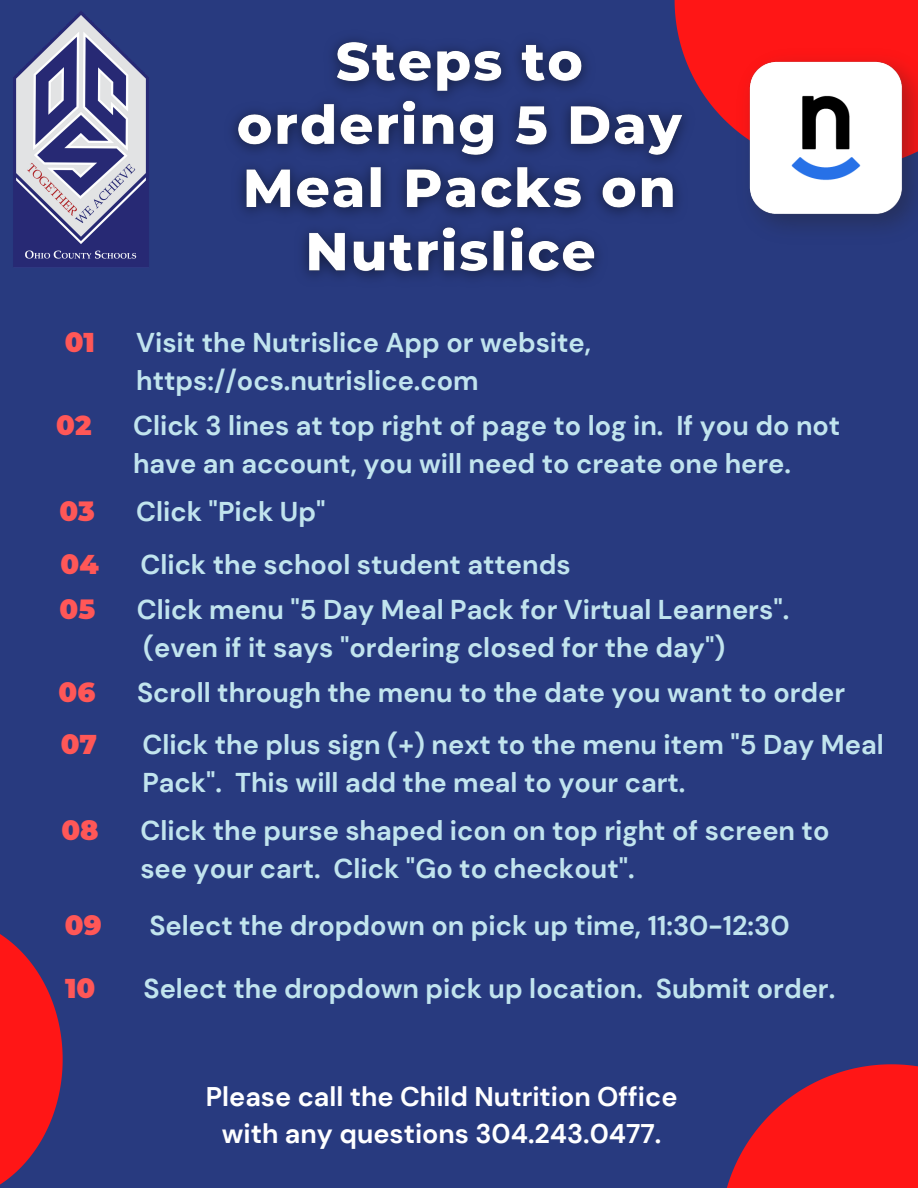
<style>
.page{position:relative;width:918px;height:1188px;background:#283a7f}
.page>*{position:absolute;margin:0;border:0;box-sizing:border-box;transform-origin:0 0}
.t1{font:700 27.15px/37.8px "DM Sans";color:#c1e4ee}
.t2{font:900 27.15px "Montserrat";color:#ff5757}
.t3{font:700 27px/37px "DM Sans";color:#fff;text-align:center}
</style>
<div class="page">
<svg style="left:727px;top:1064px;width:191px;height:124px"></svg>
<svg style="left:0;top:934px;width:63px;height:251px"></svg>
<div style="left:675px;top:0;width:243px;height:112px;background:#ff1616"></div>
<img style="left:717px;top:30px;width:201px;height:198px">
<img style="left:13px;top:11px;width:136px;height:256px">
<img style="left:233px;top:9px;width:470px;height:270px">
<p class="t2" style="left:65px;top:326px;width:32px">01</p>
<p class="t1" style="left:136px;top:324px;width:456px">Visit the Nutrislice App or website, https://ocs.nutrislice.com</p>
<p class="t2" style="left:56px;top:409px;width:37px">02</p>
<p class="t1" style="left:133px;top:407px;width:709px">Click 3 lines at top right of page to log in. If you do not have an account, you will need to create one here.</p>
<p class="t2" style="left:59px;top:495px;width:37px">03</p>
<p class="t1" style="left:136px;top:493px;width:191px">Click "Pick Up"</p>
<p class="t2" style="left:61px;top:548px;width:40px">04</p>
<p class="t1" style="left:140px;top:546px;width:432px">Click the school student attends</p>
<p class="t2" style="left:60px;top:593px;width:37px">05</p>
<p class="t1" style="left:137px;top:591px;width:654px">Click menu "5 Day Meal Pack for Virtual Learners". (even if it says "ordering closed for the day")</p>
<p class="t2" style="left:59px;top:676px;width:38px">06</p>
<p class="t1" style="left:137px;top:667px;width:748px;line-height:51.9px">Scroll through the menu to the date you want to order<br>Click the plus sign (+) next to the menu item "5 Day Meal</p>
<p class="t1" style="left:142px;top:764px;width:545px">Pack". This will add the meal to your cart.</p>
<p class="t2" style="left:61px;top:728px;width:38px">07</p>
<p class="t2" style="left:62px;top:814px;width:39px">08</p>
<p class="t1" style="left:140px;top:812px;width:691px">Click the purse shaped icon on top right of screen to see your cart. Click "Go to checkout".</p>
<p class="t2" style="left:65px;top:909px;width:38px">09</p>
<p class="t1" style="left:149px;top:907px;width:642px">Select the dropdown on pick up time, 11:30-12:30</p>
<p class="t2" style="left:65px;top:972px;width:32px">10</p>
<p class="t1" style="left:144px;top:970px;width:693px">Select the dropdown pick up location. Submit order.</p>
<p class="t3" style="left:206px;top:1078px;width:473px">Please call the Child Nutrition Office with any questions 304.243.0477.</p>
</div>
